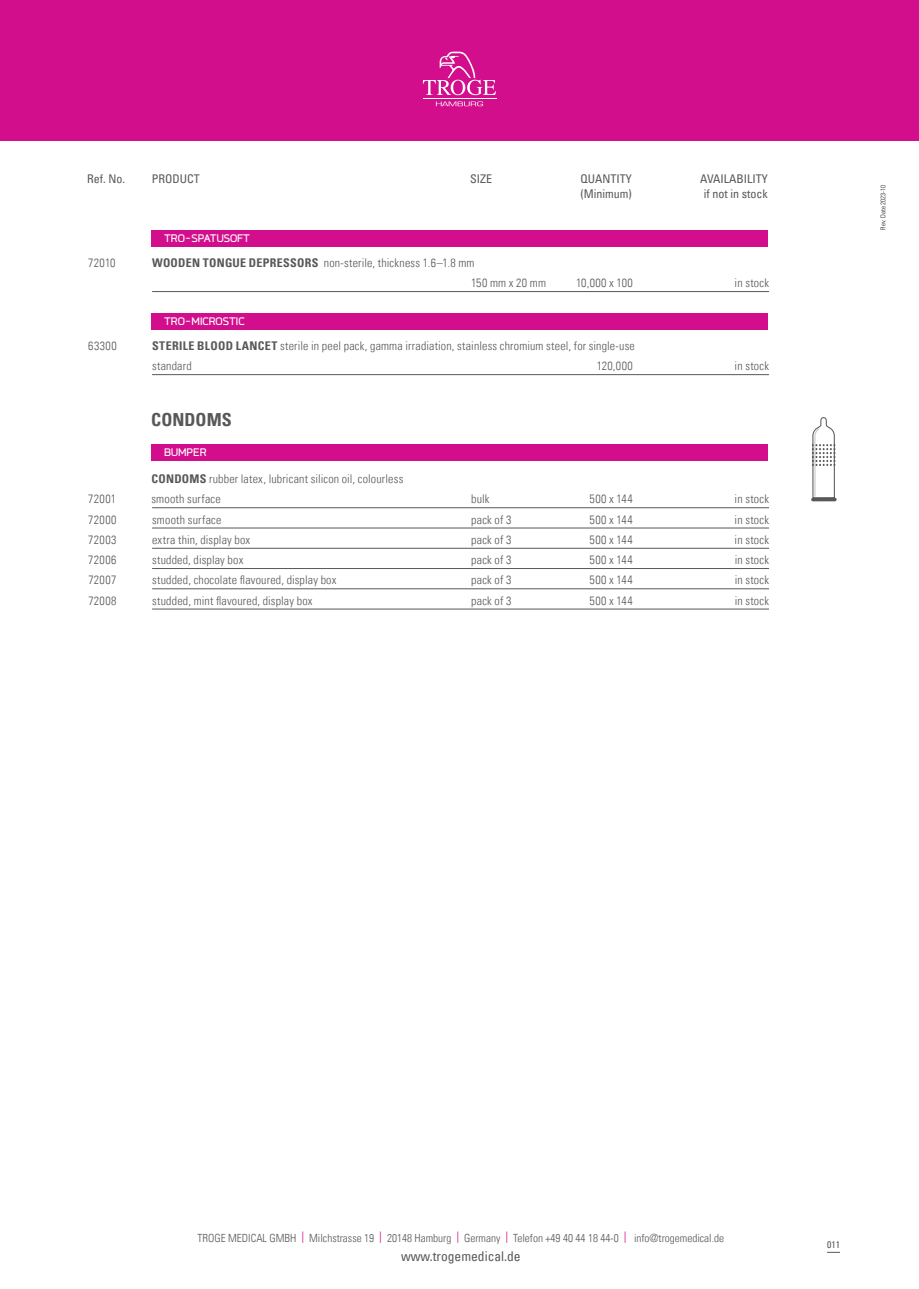
<style>
.page{position:relative;width:919px;height:1289px;background:#fff}
.page>*{position:absolute;margin:0;border:0;box-sizing:border-box;transform-origin:0 0}
.t1{font:18px "Univers Com 67 Bold Cond";letter-spacing:.005em;color:#57585a}
.t2{font:condensed 13.5px "Univers Com 57";color:#57585a}
.t3{font:500 13.35px "Coupe";color:#fff}
.t4{font:12px/20.2px "Univers Com 47 Light Cond";letter-spacing:.015em;color:#57585a}
.t5{font:condensed 12px "Univers Com 57";color:#57585a}
.t6{font:11.25px "Univers Com 47 Light Cond";color:#57585a}
.t7{font:condensed 9.75px "Univers Com 57";color:#57585a}
.t8{font:6.75px "Univers Com 47 Light Cond";color:#231f20}
.s1{font-family:"Univers Com 67 Bold Cond"}
.s2{font-family:"Univers Com 57";font-stretch:condensed;color:#d20e8c}
</style>
<div class="page">
<div style="left:0;top:0;width:13px;height:140px;background:#d20e8c"></div>
<div style="left:13px;top:0;width:905px;height:140px;background:#d20e8c"></div>
<svg style="left:827px;top:1251px;width:13px;height:1px"></svg>
<hr style="left:422px;top:98px;width:74px;height:1px;background:#fff">
<svg style="left:436px;top:101px;width:47px;height:5px"></svg>
<svg style="left:423px;top:52px;width:73px;height:43px"></svg>
<hr style="left:152px;top:291px;width:617px;height:1px;background:#57585a">
<hr style="left:152px;top:374px;width:617px;height:1px;background:#57585a">
<hr style="left:152px;top:507px;width:617px;height:1px;background:#57585a">
<hr style="left:152px;top:527px;width:617px;height:1px;background:#57585a">
<hr style="left:152px;top:548px;width:617px;height:1px;background:#57585a">
<hr style="left:152px;top:568px;width:617px;height:1px;background:#57585a">
<hr style="left:152px;top:588px;width:617px;height:1px;background:#57585a">
<hr style="left:152px;top:608px;width:617px;height:1px;background:#57585a">
<div style="left:151px;top:230px;width:617px;height:16px;background:#d20e8c"></div>
<div style="left:151px;top:313px;width:617px;height:16px;background:#d20e8c"></div>
<div style="left:151px;top:444px;width:617px;height:16px;background:#d20e8c"></div>
<hr style="left:811px;top:498px;width:25px;height:3px;background:#57585a;border-radius:2px">
<svg style="left:812px;top:417px;width:23px;height:81px"></svg>
<p class="t5" style="left:87px;top:171px;width:40px">Ref. No.</p>
<p class="t5" style="left:152px;top:171px;width:50px">PRODUCT</p>
<p class="t5" style="left:470px;top:171px;width:24px">SIZE</p>
<p class="t5" style="left:580px;top:171px;width:53px">QUANTITY</p>
<p class="t5" style="left:700px;top:171px;width:69px">AVAILABILITY</p>
<p class="t5" style="left:580px;top:186px;width:53px">(Minimum)</p>
<p class="t5" style="left:704px;top:186px;width:65px">if not in stock</p>
<p class="t3" style="left:164px;top:231px;width:87px">TRO-SPATUSOFT</p>
<p class="t4" style="left:88px;top:252px;width:29px">72010</p>
<p class="t4" style="left:471px;top:252px;width:76px;text-indent:-319px"><span class="s1">WOODEN TONGUE DEPRESSORS</span> non-sterile, thickness 1.6–1.8 mm<br>150 mm x 20 mm</p>
<p class="t4" style="left:576px;top:273px;width:58px">10,000 x 100</p>
<p class="t4" style="left:734px;top:273px;width:36px">in stock</p>
<p class="t3" style="left:164px;top:314px;width:82px">TRO-MICROSTIC</p>
<p class="t4" style="left:88px;top:335px;width:30px">63300</p>
<p class="t4" style="left:152px;top:335px;width:484px"><span class="s1">STERILE BLOOD LANCET</span> sterile in peel pack, gamma irradiation, stainless chromium steel, for single-use standard</p>
<p class="t4" style="left:596px;top:356px;width:38px">120,000</p>
<p class="t4" style="left:734px;top:356px;width:36px">in stock</p>
<h1 class="t1" style="left:151px;top:408px;width:82px">CONDOMS</h1>
<p class="t3" style="left:164px;top:445px;width:44px">BUMPER</p>
<p class="t4" style="left:151px;top:468px;width:253px"><span class="s1">CONDOMS</span> rubber latex, lubricant silicon oil, colourless</p>
<p class="t4" style="left:88px;top:489px;width:29px">72001</p>
<p class="t4" style="left:151px;top:489px;width:71px">smooth surface</p>
<p class="t4" style="left:471px;top:489px;width:20px">bulk</p>
<p class="t4" style="left:589px;top:489px;width:45px">500 x 144</p>
<p class="t4" style="left:734px;top:489px;width:36px">in stock</p>
<p class="t4" style="left:88px;top:509px;width:30px">72000</p>
<p class="t4" style="left:152px;top:509px;width:71px">smooth surface</p>
<p class="t4" style="left:471px;top:509px;width:42px">pack of 3</p>
<p class="t4" style="left:589px;top:509px;width:45px">500 x 144</p>
<p class="t4" style="left:734px;top:509px;width:36px">in stock</p>
<p class="t4" style="left:88px;top:529px;width:30px">72003</p>
<p class="t4" style="left:152px;top:529px;width:100px">extra thin, display box</p>
<p class="t4" style="left:471px;top:529px;width:42px">pack of 3</p>
<p class="t4" style="left:589px;top:529px;width:45px">500 x 144</p>
<p class="t4" style="left:734px;top:529px;width:36px">in stock</p>
<p class="t4" style="left:88px;top:549px;width:30px">72006</p>
<p class="t4" style="left:152px;top:549px;width:93px">studded, display box</p>
<p class="t4" style="left:471px;top:549px;width:42px">pack of 3</p>
<p class="t4" style="left:589px;top:549px;width:45px">500 x 144</p>
<p class="t4" style="left:734px;top:549px;width:36px">in stock</p>
<p class="t4" style="left:88px;top:570px;width:30px">72007</p>
<p class="t4" style="left:152px;top:570px;width:186px">studded, chocolate flavoured, display box</p>
<p class="t4" style="left:471px;top:570px;width:42px">pack of 3</p>
<p class="t4" style="left:589px;top:570px;width:45px">500 x 144</p>
<p class="t4" style="left:734px;top:570px;width:36px">in stock</p>
<p class="t4" style="left:88px;top:590px;width:30px">72008</p>
<p class="t4" style="left:152px;top:590px;width:162px">studded, mint flavoured, display box</p>
<p class="t4" style="left:471px;top:590px;width:42px">pack of 3</p>
<p class="t4" style="left:589px;top:590px;width:45px">500 x 144</p>
<p class="t4" style="left:734px;top:590px;width:36px">in stock</p>
<p class="t8" style="left:879px;top:230px;width:46px;rotate:-90deg">Rev. Date 2023-10</p>
<p class="t6" style="left:197px;top:1230px;width:528px">TROGE MEDICAL GMBH <span class="s2">|</span> Milchstrasse 19 <span class="s2">|</span> 20148 Hamburg <span class="s2">|</span> Germany <span class="s2">|</span> Telefon +49 40 44 18 44-0 <span class="s2">|</span> info@trogemedical.de</p>
<p class="t2" style="left:401px;top:1247px;width:121px">www.trogemedical.de</p>
<p class="t7" style="left:827px;top:1238px;width:14px">011</p>
</div>
